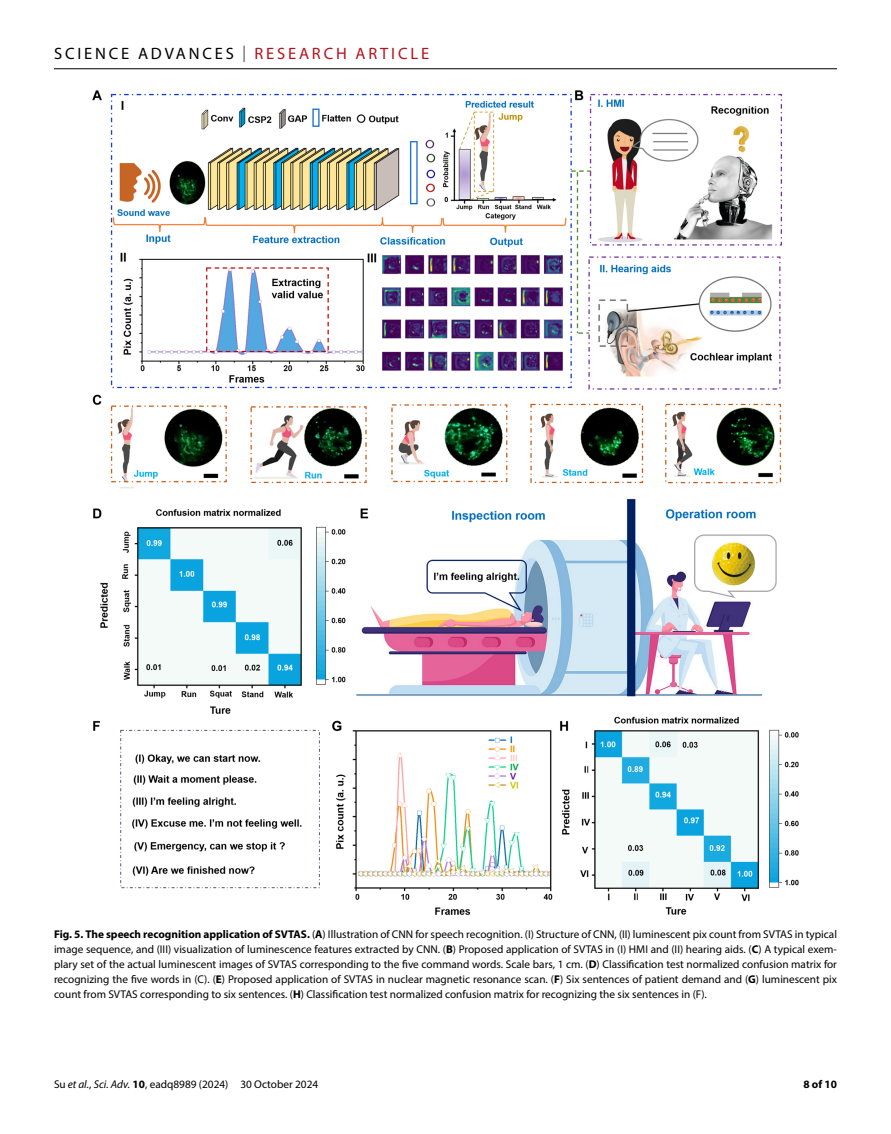
<style>
.page{position:relative;width:891px;height:1134px;background:#fff}
.page>*{position:absolute;margin:0;border:0;box-sizing:border-box;transform-origin:0 0}
.t1{font:16.5px "Myriad Pro";letter-spacing:.17em;color:#000}
.t2{font:11.25px/15px "Myriad Pro";color:#000;text-align:justify}
.t3{font:700 11.25px "Myriad Pro";color:#000}
.s1{font-weight:300}
.s2{color:#b5121b}
.s3{font-weight:400}
.s4{font-weight:700}
.s5{font-style:italic}
</style>
<div class="page">
<hr style="left:54px;top:68px;width:783px;height:1px;background:#000">
<img style="left:92px;top:90px;width:707px;height:825px">
<h1 class="t1" style="left:54px;top:44px;width:376px">Science Adva nces <span class="s1">|</span> <span class="s2">Resear ch Ar ticle</span></h1>
<p class="t3" style="left:54px;top:927px;width:346px">Fig. 5. The speech recognition application of SVTAS. <span class="s3">(</span>A<span class="s3">) I llustration of CNN</span></p>
<p class="t2" style="left:415px;top:926px;width:186px">for speech recognition. (I) Structure of CNN</p>
<p class="t2" style="left:615px;top:926px;width:224px">, (II) luminescent pix count from SVTAS in typical</p>
<p class="t2" style="left:54px;top:941px;width:371px">image sequence, and (III) visualization of luminescence features extracted by CNN</p>
<p class="t2" style="left:54px;top:941px;width:785px;text-indent:384px">. (<span class="s4">B</span>) Proposed application of SVTAS in (I) HMI and (II) hearing aids. (<span class="s4">C</span>) A typical exem&shy;plary set of the actual luminescent images of SVTAS corresponding to the five command words. Scale bars, 1 cm. (<span class="s4">D</span>) Classification test normalized confusion matrix for recognizing the five words in (C). (<span class="s4">E</span>) Proposed application of SVTAS in nuclear magnetic resonance scan. (<span class="s4">F</span>) Six sentences of patient demand and (<span class="s4">G</span>) luminescent pix count from SVTAS corresponding to six sentences. (<span class="s4">H</span>) Classification test normalized confusion matrix for recognizing the six sentences in (F).</p>
<p class="t2" style="left:54px;top:1076px;width:266px">Su <span class="s5">et al.</span>, <span class="s5">Sci. Adv.</span> <span class="s4">10</span>, eadq8989 (2024) 30 October 2024</p>
<p class="t3" style="left:803px;top:1076px;width:35px">8 of 10</p>
</div>
